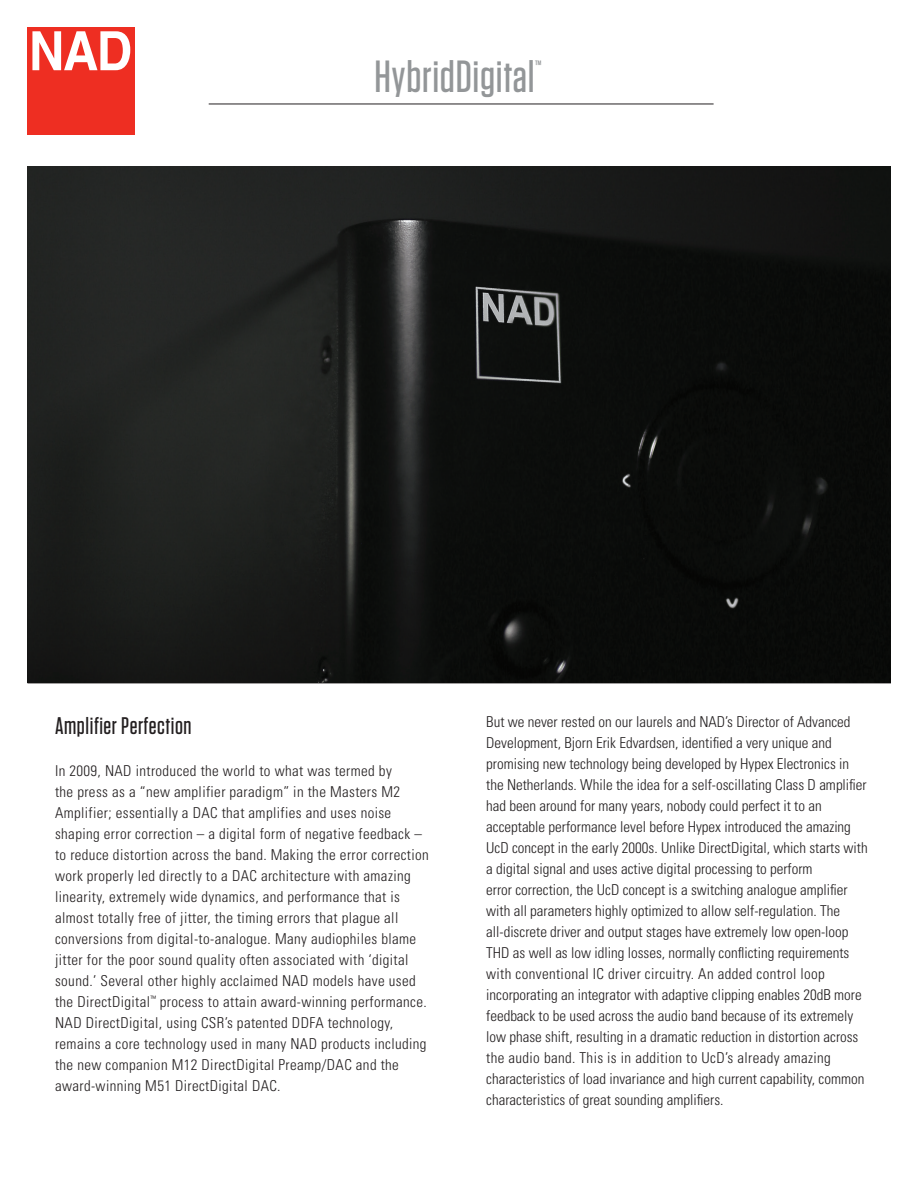
<style>
.page{position:relative;width:918px;height:1188px;background:#fff}
.page>*{position:absolute;margin:0;border:0;box-sizing:border-box;transform-origin:0 0}
.t1{font:500 45px "Tungsten";letter-spacing:.015em;color:#939698}
.t2{font:500 24px "Tungsten";letter-spacing:.025em;color:#231f20}
.t3{font:300 condensed 15px/21px "Univers";color:#231f20}
.t4{font:300 condensed 15px/21px "Univers";letter-spacing:.025em;color:#231f20}
.t5{font:500 15px "Tungsten";color:#939698}
</style>
<div class="page">
<div style="left:27px;top:27px;width:107px;height:107px;background:#ee2e22"></div>
<svg style="left:32px;top:31px;width:98px;height:39px"></svg>
<hr style="left:209px;top:104px;width:505px;height:1px;background:#231f20">
<hr style="left:27px;top:683px;width:864px;height:1px;background:#231f20">
<img style="left:27px;top:166px;width:864px;height:517px">
<h1 class="t1" style="left:375px;top:53px;width:162px">HybridDigital</h1>
<p class="t5" style="left:535px;top:58px;width:8px">™</p>
<h2 class="t2" style="left:55px;top:713px;width:138px">Amplifier Perfection</h2>
<p class="t4" style="left:55px;top:760px;width:375px">In 2009, NAD introduced the world to what was termed by<br>the press as a “new amplifier paradigm” in the Masters M2<br>Amplifier; essentially a DAC that amplifies and uses noise shaping error correction – a digital form of negative feedback – to reduce distortion across the band. Making the error correction work properly led directly to a DAC architecture with amazing linearity, extremely wide dynamics, and performance that is almost totally free of jitter, the timing errors that plague all conversions from digital-to-analogue. Many audiophiles blame jitter for the poor sound quality often associated with ‘digital sound.’ Several other highly acclaimed NAD models have used the DirectDigital<sup>™</sup> process to attain award-winning performance.<br>NAD DirectDigital, using CSR’s patented DDFA technology, remains a core technology used in many NAD products including the new companion M12 DirectDigital Preamp/DAC and the award-winning M51 DirectDigital DAC.</p>
<p class="t3" style="left:486px;top:711px;width:383px">But we never rested on our laurels and NAD’s Director of Advanced Development, Bjorn Erik Edvardsen, identified a very unique and promising new technology being developed by Hypex Electronics in the Netherlands. While the idea for a self-oscillating Class D amplifier had been around for many years, nobody could perfect it to an acceptable performance level before Hypex introduced the amazing UcD concept in the early 2000s. Unlike DirectDigital, which starts with a digital signal and uses active digital processing to perform<br>error correction, the UcD concept is a switching analogue amplifier with all parameters highly optimized to allow self-regulation. The all-discrete driver and output stages have extremely low open-loop THD as well as low idling losses, normally conflicting requirements with conventional IC driver circuitry. An added control loop incorporating an integrator with adaptive clipping enables 20dB more feedback to be used across the audio band because of its extremely low phase shift, resulting in a dramatic reduction in distortion across the audio band. This is in addition to UcD’s already amazing characteristics of load invariance and high current capability, common characteristics of great sounding amplifiers.</p>
</div>
